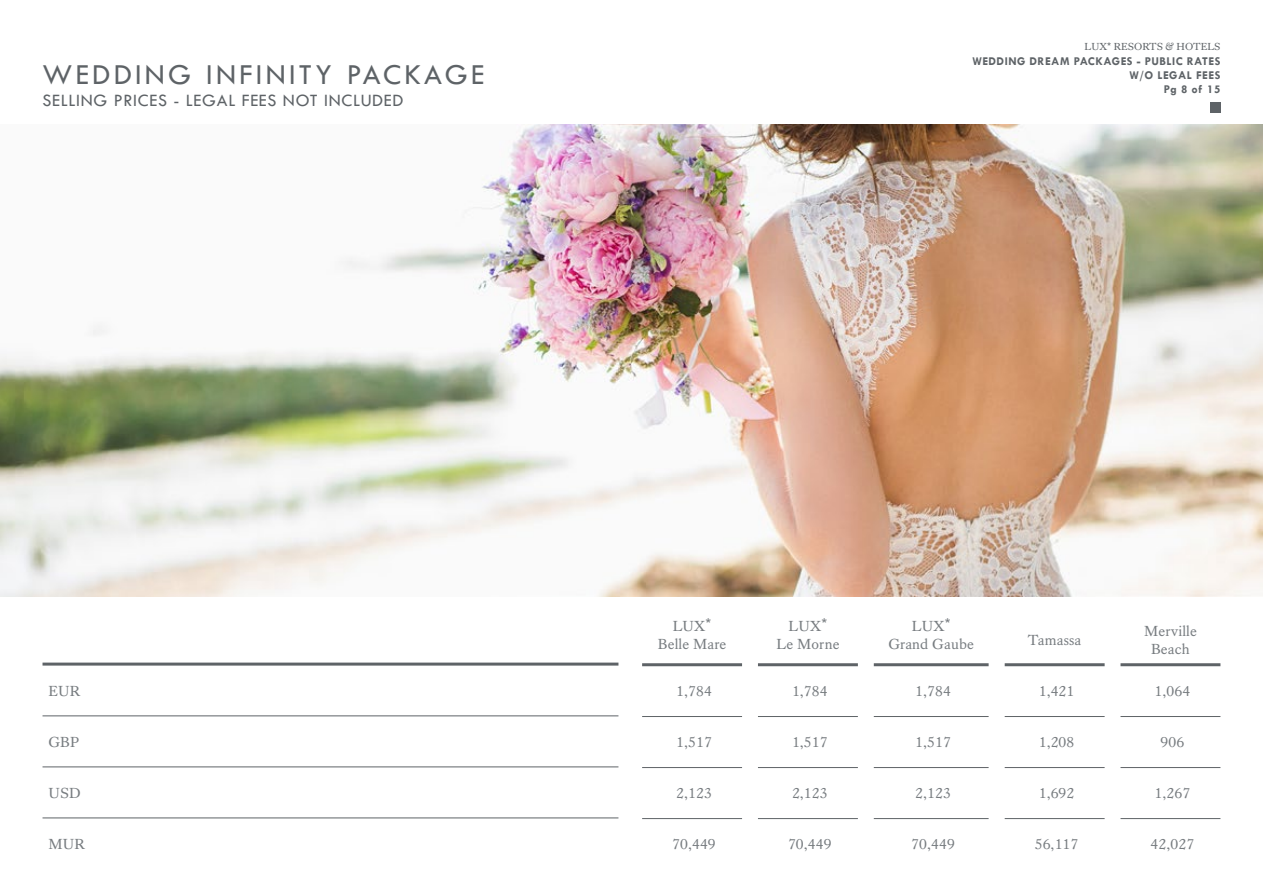
<style>
.page{position:relative;width:1263px;height:893px;background:#fff}
.page>*{position:absolute;margin:0;border:0;box-sizing:border-box;transform-origin:0 0}
.t1{font:30px "Tw Cen";letter-spacing:.11em;color:#5e6367}
.t2{font:18px "Tw Cen";letter-spacing:.04em;color:#5e6367}
.t3{font:15px/18px "Kings Caslon";letter-spacing:.01em;color:#777c80;text-align:center}
.t4{font:700 12px/14.4px "Tw Cen";letter-spacing:.04em;color:#5e6367;text-align:right}
.t5{font:10.5px "Kings Caslon";color:#5e6367}
.s1{font-family:"Arial"}
</style>
<div class="page">
<img style="left:0;top:125px;width:1263px;height:471px">
<hr style="left:43px;top:663px;width:575px;height:3px;background:#5e6367">
<hr style="left:43px;top:715px;width:575px;height:1px;background:#5e6367">
<hr style="left:43px;top:766px;width:575px;height:1px;background:#5e6367">
<hr style="left:43px;top:817px;width:575px;height:1px;background:#5e6367">
<hr style="left:642px;top:663px;width:100px;height:3px;background:#5e6367">
<hr style="left:642px;top:716px;width:100px;height:1px;background:#5e6367">
<hr style="left:642px;top:767px;width:100px;height:1px;background:#5e6367">
<hr style="left:642px;top:818px;width:100px;height:1px;background:#5e6367">
<hr style="left:758px;top:663px;width:100px;height:3px;background:#5e6367">
<hr style="left:758px;top:716px;width:100px;height:1px;background:#5e6367">
<hr style="left:758px;top:767px;width:100px;height:1px;background:#5e6367">
<hr style="left:758px;top:818px;width:100px;height:1px;background:#5e6367">
<hr style="left:1005px;top:663px;width:99px;height:3px;background:#5e6367">
<hr style="left:1005px;top:716px;width:99px;height:1px;background:#5e6367">
<hr style="left:1005px;top:767px;width:99px;height:1px;background:#5e6367">
<hr style="left:1005px;top:818px;width:99px;height:1px;background:#5e6367">
<hr style="left:1120px;top:663px;width:100px;height:3px;background:#5e6367">
<hr style="left:1120px;top:716px;width:100px;height:1px;background:#5e6367">
<hr style="left:1120px;top:767px;width:100px;height:1px;background:#5e6367">
<hr style="left:1120px;top:818px;width:100px;height:1px;background:#5e6367">
<hr style="left:874px;top:663px;width:114px;height:3px;background:#5e6367">
<hr style="left:874px;top:716px;width:114px;height:1px;background:#5e6367">
<hr style="left:874px;top:767px;width:114px;height:1px;background:#5e6367">
<hr style="left:874px;top:818px;width:114px;height:1px;background:#5e6367">
<div style="left:1210px;top:102px;width:10px;height:11px;background:#5e6367"></div>
<h1 class="t1" style="left:43px;top:57px;width:443px">WEDDING INFINITY PACKAGE</h1>
<p class="t2" style="left:43px;top:90px;width:362px">SELLING PRICES - LEGAL FEES NOT INCLUDED</p>
<p class="t5" style="left:1084px;top:41px;width:137px">LUX<span class="s1">*</span> RESORTS &amp; HOTELS</p>
<p class="t4" style="left:972px;top:53px;width:250px">WEDDING DREAM PACKAGES - PUBLIC RATES<br>W/O LEGAL FEES</p>
<p class="t4" style="left:1164px;top:82px;width:58px">Pg 8 of 15</p>
<p class="t3" style="left:49px;top:682px;width:33px">EUR</p>
<p class="t3" style="left:49px;top:733px;width:32px">GBP</p>
<p class="t3" style="left:49px;top:784px;width:34px">USD</p>
<p class="t3" style="left:49px;top:835px;width:38px">MUR</p>
<p class="t3" style="left:658px;top:617px;width:70px">LUX<span class="s1">*<br></span>Belle Mare</p>
<p class="t3" style="left:676px;top:682px;width:37px">1,784</p>
<p class="t3" style="left:676px;top:733px;width:37px">1,517</p>
<p class="t3" style="left:676px;top:784px;width:37px">2,123</p>
<p class="t3" style="left:672px;top:835px;width:45px">70,449</p>
<p class="t3" style="left:776px;top:617px;width:65px">LUX<span class="s1">*<br></span>Le Morne</p>
<p class="t3" style="left:792px;top:682px;width:37px">1,784</p>
<p class="t3" style="left:792px;top:733px;width:37px">1,517</p>
<p class="t3" style="left:792px;top:784px;width:37px">2,123</p>
<p class="t3" style="left:788px;top:835px;width:45px">70,449</p>
<p class="t3" style="left:888px;top:617px;width:87px">LUX<span class="s1">*<br></span>Grand Gaube</p>
<p class="t3" style="left:915px;top:682px;width:37px">1,784</p>
<p class="t3" style="left:915px;top:733px;width:37px">1,517</p>
<p class="t3" style="left:915px;top:784px;width:37px">2,123</p>
<p class="t3" style="left:911px;top:835px;width:45px">70,449</p>
<p class="t3" style="left:1028px;top:630px;width:55px">Tamassa</p>
<p class="t3" style="left:1039px;top:682px;width:37px">1,421</p>
<p class="t3" style="left:1039px;top:733px;width:37px">1,208</p>
<p class="t3" style="left:1039px;top:784px;width:37px">1,692</p>
<p class="t3" style="left:1035px;top:835px;width:45px">56,117</p>
<p class="t3" style="left:1144px;top:621px;width:54px">Merville<br>Beach</p>
<p class="t3" style="left:1154px;top:682px;width:37px">1,064</p>
<p class="t3" style="left:1160px;top:733px;width:25px">906</p>
<p class="t3" style="left:1154px;top:784px;width:37px">1,267</p>
<p class="t3" style="left:1150px;top:835px;width:45px">42,027</p>
</div>
